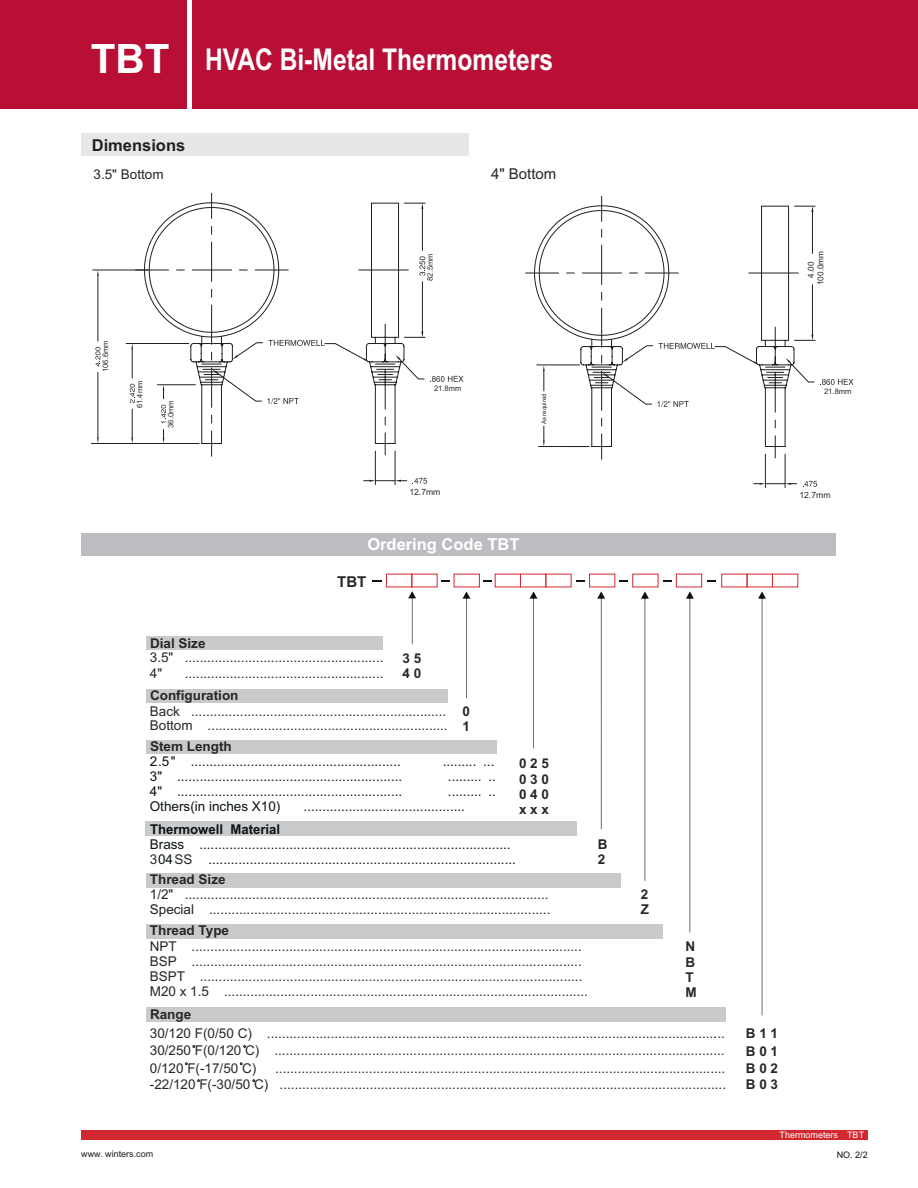
<style>
.page{position:relative;width:918px;height:1188px;background:#fff}
.page>*{position:absolute;margin:0;border:0;box-sizing:border-box;transform-origin:0 0}
.t1{font:700 30px "Arial Narrow";color:#fff}
.t2{font:700 16.5px "Arial";color:#fff}
.t3{font:700 16.5px "Arial";color:#231f20}
.t4{font:15px "Arial";color:#2a2723}
.t5{font:700 15px "Arial";color:#2a2723}
.t6{font:13.5px/15.1px "Arial";color:#2a2723}
.t7{font:13.5px/15.1px "Arial";color:#0b1314}
.t8{font:13.5px/14.9px "Arial";color:#231f20}
.t9{font:700 13.5px/15.1px "Arial";color:#2a2723}
.t10{font:700 13.5px "Arial";color:#0b1314}
.t11{font:9px "Arial";color:#231f20}
.t12{font:9px "Arial";color:#fff}
.t13{font:9px "Arial";color:#0b1314}
.t14{font:8.55px "Arial";color:#2c2e30}
.t15{font:8.25px "Arial";color:#2a2723}
.t16{font:7.65px "Arial Unicode MS";color:#2c2e30}
.t17{font:6px "Arial";color:#2a2723}
.s1{font-family:"Arial";font-size:40.5px}
.s2{font-family:"Arial Unicode MS"}
.s3{color:#2a2723}
.s4{font-weight:700;color:#2a2723}
.s5{font-family:"Arial Unicode MS";font-size:15px}
.s6{font-family:"Sim Sun"}
</style>
<div class="page">
<div style="left:81px;top:133px;width:388px;height:23px;background:#e6e7e9"></div>
<hr style="left:395px;top:451px;width:1px;height:34px;background:#231f20">
<hr style="left:375px;top:451px;width:1px;height:34px;background:#231f20">
<svg style="left:364px;top:480px;width:43px;height:2px"></svg>
<svg style="left:414px;top:478px;width:13px;height:6px"></svg>
<hr style="left:91px;top:443px;width:105px;height:1px;background:#231f20">
<hr style="left:126px;top:343px;width:63px;height:1px;background:#231f20">
<hr style="left:98px;top:372px;width:1px;height:66px;background:#231f20">
<hr style="left:98px;top:276px;width:1px;height:65px;background:#231f20">
<hr style="left:93px;top:270px;width:55px;height:1px;background:#231f20">
<svg style="left:97px;top:270px;width:2px;height:6px"></svg>
<svg style="left:95px;top:347px;width:6px;height:19px"></svg>
<svg style="left:131px;top:409px;width:2px;height:34px"></svg>
<svg style="left:131px;top:344px;width:2px;height:34px"></svg>
<svg style="left:130px;top:384px;width:5px;height:19px"></svg>
<svg style="left:144px;top:202px;width:319px;height:241px"></svg>
<div style="left:146px;top:690px;width:301px;height:13px;background:#c9cacc"></div>
<div style="left:146px;top:1008px;width:580px;height:14px;background:#c9cacc"></div>
<div style="left:146px;top:873px;width:474px;height:14px;background:#c9cacc"></div>
<div style="left:146px;top:740px;width:351px;height:14px;background:#c9cacc"></div>
<div style="left:520px;top:574px;width:26px;height:13px;border:1px solid #d22830"></div>
<div style="left:676px;top:574px;width:26px;height:13px;border:1px solid #d22830"></div>
<svg style="left:530px;top:591px;width:8px;height:157px"></svg>
<svg style="left:758px;top:591px;width:8px;height:424px"></svg>
<svg style="left:463px;top:591px;width:7px;height:107px"></svg>
<div style="left:146px;top:924px;width:517px;height:15px;background:#c9cacc"></div>
<div style="left:146px;top:822px;width:431px;height:14px;background:#c9cacc"></div>
<svg style="left:686px;top:591px;width:8px;height:341px"></svg>
<svg style="left:641px;top:591px;width:8px;height:290px"></svg>
<svg style="left:597px;top:591px;width:8px;height:238px"></svg>
<svg style="left:484px;top:580px;width:8px;height:2px"></svg>
<svg style="left:576px;top:580px;width:8px;height:2px"></svg>
<svg style="left:620px;top:580px;width:8px;height:2px"></svg>
<svg style="left:663px;top:580px;width:9px;height:2px"></svg>
<svg style="left:708px;top:580px;width:8px;height:2px"></svg>
<svg style="left:372px;top:580px;width:10px;height:2px"></svg>
<hr style="left:785px;top:454px;width:1px;height:34px;background:#231f20">
<hr style="left:765px;top:454px;width:1px;height:34px;background:#231f20">
<svg style="left:754px;top:483px;width:43px;height:2px"></svg>
<svg style="left:803px;top:481px;width:14px;height:6px"></svg>
<hr style="left:539px;top:446px;width:47px;height:1px;background:#231f20">
<svg style="left:601px;top:196px;width:185px;height:264px"></svg>
<svg style="left:543px;top:426px;width:2px;height:20px"></svg>
<svg style="left:534px;top:205px;width:319px;height:202px"></svg>
<div style="left:146px;top:636px;width:236px;height:14px;background:#c9cacc"></div>
<div style="left:386px;top:574px;width:26px;height:13px;border:1px solid #d22830"></div>
<svg style="left:442px;top:580px;width:8px;height:2px"></svg>
<svg style="left:408px;top:591px;width:8px;height:53px"></svg>
<div style="left:81px;top:1130px;width:786px;height:10px;background:#d22830"></div>
<div style="left:0;top:0;width:186px;height:109px;background:#b90f36"></div>
<div style="left:192px;top:0;width:726px;height:109px;background:#b90f36"></div>
<div style="left:81px;top:533px;width:755px;height:23px;background:#bcbdc0"></div>
<h1 class="t1" style="left:91px;top:49px;width:464px"><span class="s1">TBT</span> HVAC Bi-Metal Thermometers</h1>
<p class="t3" style="left:92px;top:139px;width:95px">Dimensions</p>
<p class="t6" style="left:94px;top:168px;width:72px">3.5" Bottom</p>
<p class="t4" style="left:491px;top:168px;width:67px">4" Bottom</p>
<p class="t16" style="left:102px;top:372px;width:33px;rotate:-90deg">106.6mm</p>
<p class="t16" style="left:427px;top:281px;width:29px;rotate:-90deg">82.5mm</p>
<p class="t15" style="left:818px;top:285px;width:36px;rotate:-90deg">100.0mm</p>
<p class="t15" style="left:808px;top:278px;width:18px;rotate:-90deg">4.00</p>
<p class="t16" style="left:137px;top:408px;width:29px;rotate:-90deg">61.4mm</p>
<p class="t16" style="left:168px;top:428px;width:29px;rotate:-90deg">36.0mm</p>
<p class="t16" style="left:434px;top:385px;width:29px">21.8mm</p>
<p class="t17" style="left:542px;top:424px;width:32px;rotate:-90deg">As required</p>
<p class="t16" style="left:824px;top:388px;width:29px">21.8mm</p>
<p class="t14" style="left:409px;top:488px;width:33px">12<span class="s2">.</span>7<span class="s2">mm</span></p>
<p class="t2" style="left:367px;top:538px;width:154px">Ordering Code TBT</p>
<p class="t5" style="left:337px;top:576px;width:31px">TBT</p>
<p class="t9" style="left:150px;top:637px;width:57px">Dial Size</p>
<p class="t6" style="left:150px;top:651px;width:235px">3.5" .....................................................</p>
<p class="t9" style="left:403px;top:652px;width:20px">3 5<br>4 0</p>
<p class="t6" style="left:150px;top:667px;width:14px">4"</p>
<p class="t6" style="left:185px;top:667px;width:200px">.....................................................</p>
<p class="t9" style="left:150px;top:689px;width:90px">Configuration</p>
<p class="t6" style="left:150px;top:704px;width:298px">Back ....................................................................</p>
<p class="t6" style="left:150px;top:719px;width:299px">Bottom ................................................................</p>
<p class="t9" style="left:462px;top:705px;width:9px">0<br>1</p>
<p class="t9" style="left:150px;top:740px;width:83px">Stem Length</p>
<p class="t7" style="left:150px;top:755px;width:252px">2 " ........................................................</p>
<p class="t7" style="left:483px;top:755px;width:13px">...</p>
<p class="t7" style="left:150px;top:770px;width:254px">3" ............................................................</p>
<p class="t7" style="left:488px;top:770px;width:9px">..</p>
<p class="t7" style="left:150px;top:785px;width:254px">4" ............................................................</p>
<p class="t7" style="left:488px;top:785px;width:9px">..</p>
<p class="t7" style="left:150px;top:800px;width:132px">Others(in inches X10)</p>
<p class="t7" style="left:158px;top:755px;width:13px">.5</p>
<p class="t7" style="left:443px;top:755px;width:35px">.........</p>
<p class="t7" style="left:448px;top:770px;width:35px">.........</p>
<p class="t7" style="left:448px;top:785px;width:35px">.........</p>
<p class="t7" style="left:304px;top:800px;width:163px">...........................................</p>
<p class="t9" style="left:519px;top:757px;width:32px;text-align:justify">0 2 5<br>0 3 0<br>0 4 0 x x x</p>
<p class="t10" style="left:150px;top:824px;width:132px">Thermowell Material</p>
<p class="t7" style="left:150px;top:838px;width:368px">Brass ...................................................................................<br><span class="s3">3</span>04<span class="s3">SS</span> ..................................................................................</p>
<p class="t9" style="left:598px;top:838px;width:11px">B<br>2</p>
<p class="t8" style="left:150px;top:873px;width:402px"><span class="s4">Thread Size<br></span><span class="s3">1/2</span>" .................................................................................................<br>Special ...........................................................................................</p>
<p class="t9" style="left:641px;top:888px;width:10px;line-height:14.7px">2<br>Z</p>
<p class="t9" style="left:150px;top:924px;width:81px">Thread Type</p>
<p class="t6" style="left:150px;top:940px;width:440px">NPT ........................................................................................................<br>BSP ........................................................................................................<br>BSPT ......................................................................................................<br>M20 x 1.5 .................................................................................................</p>
<p class="t9" style="left:686px;top:940px;width:13px">N<br>B<br>T<br>M</p>
<p class="t9" style="left:150px;top:1008px;width:43px">Range</p>
<p class="t6" style="left:150px;top:1027px;width:577px">30/120 F(0/50 C) .......................................................................................................................<span class="s5">.</span>..</p>
<p class="t9" style="left:746px;top:1027px;width:34px">B 1 1</p>
<p class="t6" style="left:150px;top:1043px;width:576px;line-height:17.1px">30/250 F(0/120 C) ........................................................................................................................<br>0/120 F(-17/50 C)</p>
<p class="t6" style="left:150px;top:1061px;width:578px;line-height:16.6px;text-align:right">........................................................................................................................<br>-22/120 F(-30/50 C) .......................................................................................................................</p>
<p class="t9" style="left:746px;top:1045px;width:34px;line-height:16.5px;text-align:justify">B 0 1<br>B 0 2<br>B 0 3</p>
<p class="t14" style="left:799px;top:491px;width:33px">12<span class="s2">.</span>7<span class="s2">mm</span></p>
<p class="t12" style="left:780px;top:1132px;width:86px">Thermometers TBT</p>
<p class="t11" style="left:81px;top:1150px;width:74px">www<span class="s6">.</span>winters.com</p>
<p class="t13" style="left:837px;top:1151px;width:33px">NO. 2/2</p>
</div>
